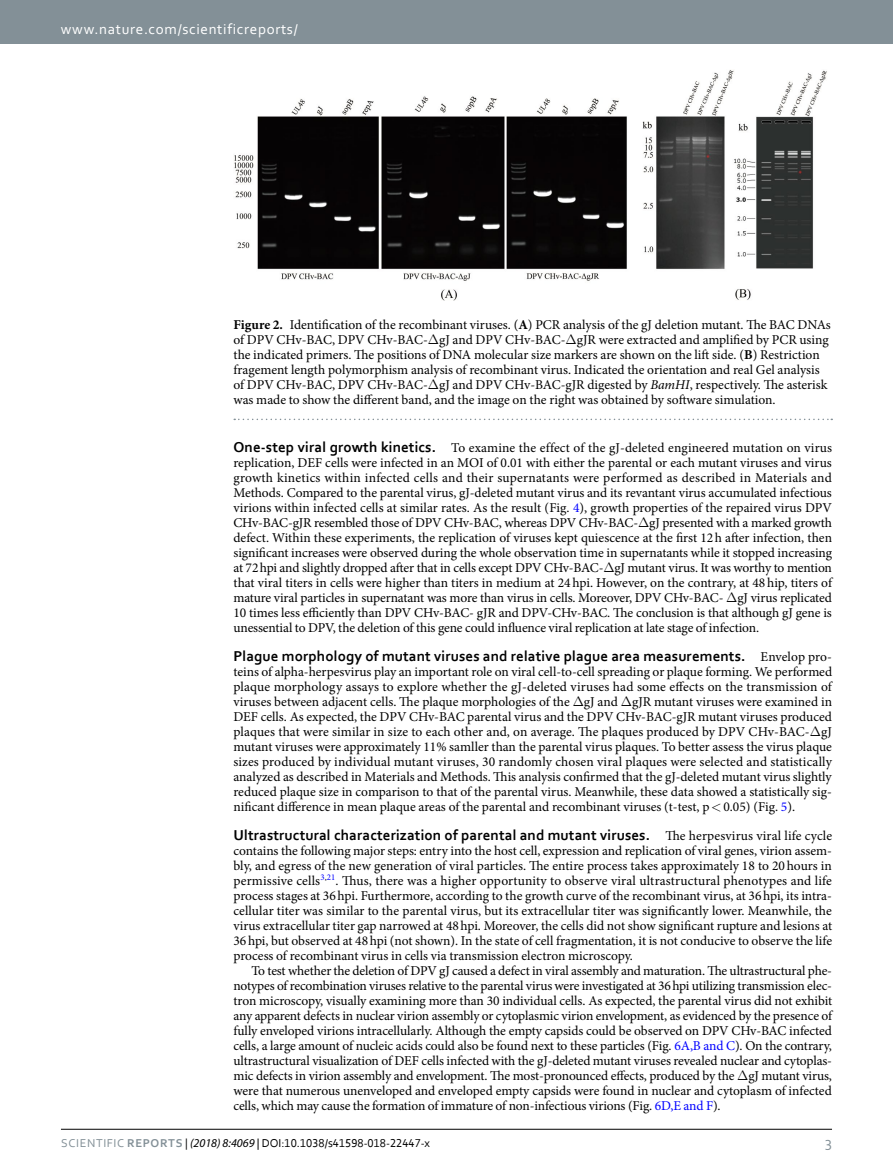
<style>
.page{position:relative;width:893px;height:1174px;background:#fff}
.page>*{position:absolute;margin:0;border:0;box-sizing:border-box;transform-origin:0 0}
.t1{font:700 15px "Corbel";letter-spacing:.005em;color:#000}
.t2{font:15px "Corbel 2";letter-spacing:.045em;color:#fff}
.t3{font:15px "Corbel 2";color:#839097}
.t4{font:13.5px/15px "Minion Pro";letter-spacing:-.005em;color:#000;text-align:justify}
.t5{font:12px "Corbel";color:#000}
.s1{font-weight:700}
.s2{font-style:italic}
.s3{font-family:"Corbel";font-weight:700;font-size:15px}
.s4{color:#00f}
.s5{font-family:"Minion Pro";font-weight:400;font-size:13.5px}
.s6{font-family:"Corbel 2";color:#839097}
.s7{font-family:"Corbel Bold 2";color:#839097}
.s8{font-family:"Corbel 2"}
.s9{font-family:"Myriad Pro";font-style:italic}
</style>
<div class="page">
<div style="left:0;top:0;width:893px;height:43px;background:#839097"></div>
<hr style="left:61px;top:1129px;width:771px;height:1px;background:#000">
<img style="left:234px;top:70px;width:593px;height:231px">
<svg style="left:234px;top:418px;width:598px;height:2px"></svg>
<p class="t2" style="left:61px;top:19px;width:238px">www.nature.com/scientificreports/</p>
<p class="t4" style="left:233px;top:317px;width:599px;text-align:left"><span class="s1">Figure 2.</span> Identification of the recombinant viruses. (<span class="s1">A</span>) PCR analysis of the gJ deletion mutant. The BAC DNAs of DPV CHv-BAC, DPV CHv-BAC- gJ and DPV CHv-BAC- gJR were extracted and amplified by PCR using the indicated primers. The positions of DNA molecular size markers are shown on the lift side. (<span class="s1">B</span>) Restriction fragement length polymorphism analysis of recombinant virus. Indicated the orientation and real Gel analysis of DPV CHv-BAC, DPV CHv-BAC- gJ and DPV CHv-BAC-gJR digested by <span class="s2">BamHI</span>, respectively. The asterisk was made to show the different band, and the image on the right was obtained by software simulation.</p>
<p class="t4" style="left:233px;top:440px;width:600px"><span class="s3">One-step viral growth kinetics.</span> To examine the effect of the gJ-deleted engineered mutation on virus replication, DEF cells were infected in an MOI of 0.01 with either the parental or each mutant viruses and virus growth kinetics within infected cells and their supernatants were performed as described in Materials and Methods. Compared to the parental virus, gJ-deleted mutant virus and its revantant virus accumulated infectious virions within infected cells at similar rates. As the result (Fig. <span class="s4">4</span>), growth properties of the repaired virus DPV CHv-BAC-gJR resembled those of DPV CHv-BAC, whereas DPV CHv-BAC- gJ presented with a marked growth defect. Within these experiments, the replication of viruses kept quiescence at the first 12h after infection, then significant increases were observed during the whole observation time in supernatants while it stopped increasing at 72hpi and slightly dropped after that in cells except DPV CHv-BAC- gJ mutant virus. It was worthy to mention that viral titers in cells were higher than titers in medium at 24hpi. However, on the contrary, at 48hip, titers of mature viral particles in supernatant was more than virus in cells. Moreover, DPV CHv-BAC- gJ virus replicated 10 times less efficiently than DPV CHv-BAC- gJR and DPV-CHv-BAC. The conclusion is that although gJ gene is unessential to DPV, the deletion of this gene could influence viral replication at late stage of infection.</p>
<p class="t1" style="left:233px;top:647px;width:600px">Plague morphology of mutant viruses and relative plague area measurements. <span class="s5">Envelop pro-</span></p>
<p class="t4" style="left:233px;top:664px;width:600px">teins of alpha-herpesvirus play an important role on viral cell-to-cell spreading or plaque forming. We performed plaque morphology assays to explore whether the gJ-deleted viruses had some effects on the transmission of viruses between adjacent cells. The plaque morphologies of the gJ and gJR mutant viruses were examined in DEF cells. As expected, the DPV CHv-BAC parental virus and the DPV CHv-BAC-gJR mutant viruses produced plaques that were similar in size to each other and, on average. The plaques produced by DPV CHv-BAC- gJ mutant viruses were approximately 11% samller than the parental virus plaques. To better assess the virus plaque sizes produced by individual mutant viruses, 30 randomly chosen viral plaques were selected and statistically analyzed as described in Materials and Methods. This analysis confirmed that the gJ-deleted mutant virus slightly reduced plaque size in comparison to that of the parental virus. Meanwhile, these data showed a statistically sig&shy;nificant difference in mean plaque areas of the parental and recombinant viruses (t-test, p 0.05) (Fig. <span class="s4">5</span>).</p>
<p class="t1" style="left:233px;top:825px;width:600px">Ultrastructural characterization of parental and mutant viruses. <span class="s5">The herpesvirus viral life cycle</span></p>
<p class="t4" style="left:233px;top:843px;width:600px">contains the following major steps: entry into the host cell, expression and replication of viral genes, virion assem&shy;bly, and egress of the new generation of viral particles. The entire process takes approximately 18 to 20hours in permissive cells<sup>3</sup><sup>,</sup><sup>21</sup>. Thus, there was a higher opportunity to observe viral ultrastructural phenotypes and life process stages at 36hpi. Furthermore, according to the growth curve of the recombinant virus, at 36hpi, its intra&shy;cellular titer was similar to the parental virus, but its extracellular titer was significantly lower. Meanwhile, the virus extracellular titer gap narrowed at 48hpi. Moreover, the cells did not show significant rupture and lesions at 36hpi, but observed at 48hpi (not shown). In the state of cell fragmentation, it is not conducive to observe the life process of recombinant virus in cells via transmission electron microscopy.</p>
<p class="t4" style="left:233px;top:963px;width:600px;text-indent:18px">To test whether the deletion of DPV gJ caused a defect in viral assembly and maturation. The ultrastructural phe&shy;notypes of recombination viruses relative to the parental virus were investigated at 36hpi utilizing transmission elec&shy;tron microscopy, visually examining more than 30 individual cells. As expected, the parental virus did not exhibit any apparent defects in nuclear virion assembly or cytoplasmic virion envelopment, as evidenced by the presence of fully enveloped virions intracellularly. Although the empty capsids could be observed on DPV CHv-BAC infected cells, a large amount of nucleic acids could also be found next to these particles (Fig. <span class="s4">6A,B and C</span>). On the contrary, ultrastructural visualization of DEF cells infected with the gJ-deleted mutant viruses revealed nuclear and cytoplas&shy;mic defects in virion assembly and envelopment. The most-pronounced effects, produced by the gJ mutant virus, were that numerous unenveloped and enveloped empty capsids were found in nuclear and cytoplasm of infected cells, which may cause the formation of immature of non-infectious virions (Fig. <span class="s4">6D,E and F</span>).</p>
<p class="t5" style="left:61px;top:1135px;width:370px"><span class="s6">SCientifiC</span> <span class="s7">REPORTS</span> <span class="s8">|</span> <span class="s9">(2018) 8:4069</span> | DOI:10.1038/s41598-018-22447-x</p>
<p class="t3" style="left:825px;top:1132px;width:8px">3</p>
</div>
